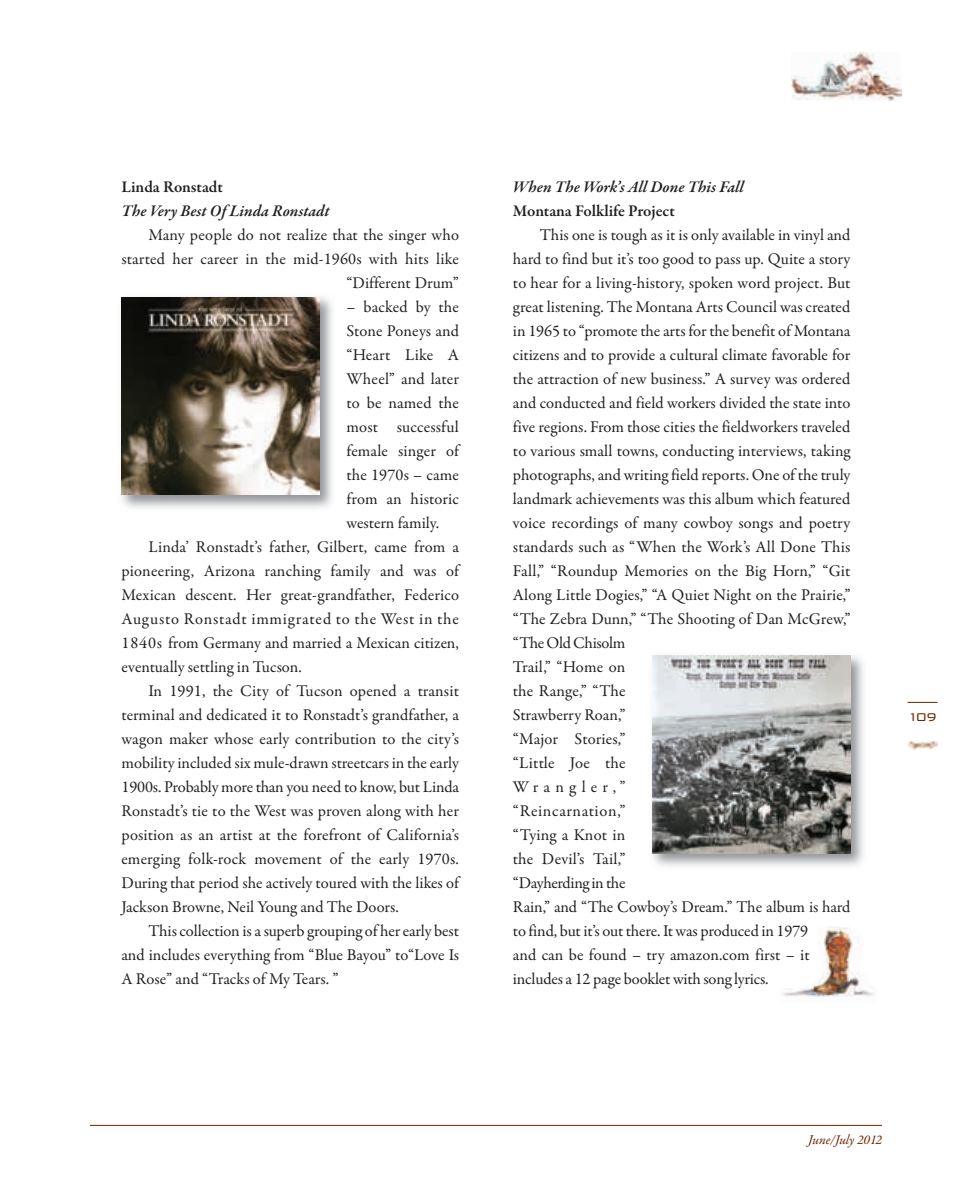
<style>
.page{position:relative;width:972px;height:1188px;background:#fff}
.page>*{position:absolute;margin:0;border:0;box-sizing:border-box;transform-origin:0 0}
.t1{font:16.5px/24px "Garamond Premr Pro";color:#231f20;text-align:right}
.t2{font:italic 600 16.5px "Garamond Premr Pro";letter-spacing:-.005em;color:#231f20}
.t3{font:16.5px "Garamond Premr Pro";letter-spacing:.045em;color:#231f20}
.t4{font:600 16.5px "Garamond Premr Pro";color:#231f20}
.t5{font:300 15px "Bank Gothic BT";color:#6d2401}
.t6{font:italic 13.5px "Garamond Premr Pro";letter-spacing:-.015em;color:#6d2401}
</style>
<div class="page">
<hr style="left:908px;top:702px;width:30px;height:1px;background:#6d2401">
<hr style="left:90px;top:1125px;width:792px;height:1px;background:#6d2401">
<img style="left:908px;top:740px;width:29px;height:10px">
<img style="left:791px;top:52px;width:110px;height:49px">
<img style="left:782px;top:927px;width:92px;height:70px">
<img style="left:121px;top:297px;width:212px;height:211px">
<img style="left:122px;top:297px;width:198px;height:198px">
<img style="left:652px;top:655px;width:212px;height:211px">
<img style="left:652px;top:656px;width:198px;height:198px">
<p class="t4" style="left:122px;top:180px;width:103px">Linda Ronstadt</p>
<p class="t2" style="left:122px;top:204px;width:210px">The Very Best Of Linda Ronstadt</p>
<p class="t1" style="left:122px;top:224px;width:339px">Many people do not realize that the singer who started her career in the mid-1960s with hits like “Different Drum”</p>
<p class="t1" style="left:346px;top:296px;width:114px">– backed by the</p>
<p class="t1" style="left:346px;top:320px;width:114px">Stone Poneys and</p>
<p class="t1" style="left:346px;top:344px;width:114px">“Heart Like A</p>
<p class="t1" style="left:346px;top:368px;width:114px">Wheel” and later</p>
<p class="t1" style="left:346px;top:392px;width:114px">to be named the</p>
<p class="t1" style="left:346px;top:416px;width:114px">most successful</p>
<p class="t1" style="left:346px;top:440px;width:114px">female singer of</p>
<p class="t1" style="left:346px;top:464px;width:114px">the 1970s – came</p>
<p class="t1" style="left:346px;top:488px;width:114px">from an historic</p>
<p class="t1" style="left:346px;top:512px;width:94px">western family.</p>
<p class="t1" style="left:148px;top:536px;width:312px">Linda’ Ronstadt’s father, Gilbert, came from a</p>
<p class="t1" style="left:121px;top:560px;width:339px">pioneering, Arizona ranching family and was of</p>
<p class="t1" style="left:121px;top:584px;width:339px">Mexican descent. Her great-grandfather, Federico</p>
<p class="t3" style="left:121px;top:612px;width:339px">Augusto Ronstadt immigrated to the West in the</p>
<p class="t1" style="left:121px;top:632px;width:339px">1840s from Germany and married a Mexican citizen,</p>
<p class="t1" style="left:121px;top:656px;width:182px">eventually settling in Tucson.</p>
<p class="t1" style="left:148px;top:680px;width:312px">In 1991, the City of Tucson opened a transit</p>
<p class="t1" style="left:121px;top:704px;width:339px">terminal and dedicated it to Ronstadt’s grandfather, a</p>
<p class="t1" style="left:121px;top:728px;width:339px">wagon maker whose early contribution to the city’s</p>
<p class="t1" style="left:121px;top:752px;width:339px">mobility included six mule-drawn streetcars in the early</p>
<p class="t1" style="left:121px;top:776px;width:339px">1900s. Probably more than you need to know, but Linda</p>
<p class="t1" style="left:121px;top:800px;width:339px">Ronstadt’s tie to the West was proven along with her</p>
<p class="t1" style="left:122px;top:824px;width:339px">position as an artist at the forefront of California’s</p>
<p class="t1" style="left:122px;top:848px;width:339px">emerging folk-rock movement of the early 1970s.</p>
<p class="t1" style="left:122px;top:872px;width:339px">During that period she actively toured with the likes of</p>
<p class="t1" style="left:122px;top:896px;width:279px">Jackson Browne, Neil Young and The Doors.</p>
<p class="t1" style="left:149px;top:920px;width:312px">This collection is a superb grouping of her early best</p>
<p class="t1" style="left:122px;top:944px;width:339px">and includes everything from “Blue Bayou” to“Love Is</p>
<p class="t1" style="left:122px;top:968px;width:219px">A Rose” and “Tracks of My Tears. ”</p>
<p class="t2" style="left:513px;top:180px;width:232px">When The Work’s All Done This Fall</p>
<p class="t4" style="left:513px;top:204px;width:163px">Montana Folklife Project</p>
<p class="t1" style="left:513px;top:224px;width:339px;text-align:left;text-indent:27px">This one is tough as it is only available in vinyl and hard to find but it’s too good to pass up. Quite a story to hear for a living-history, spoken word project. But great listening. The Montana Arts Council was created in 1965 to “promote the arts for the benefit of Montana citizens and to provide a cultural climate favorable for the attraction of new business.” A survey was ordered and conducted and field workers divided the state into five regions. From those cities the fieldworkers traveled to various small towns, conducting interviews, taking photographs, and writing field reports. One of the truly landmark achievements was this album which featured voice recordings of many cowboy songs and poetry standards such as “When the Work’s All Done This Fall,” “Roundup Memories on the Big Horn,” “Git Along Little Dogies,” “A Quiet Night on the Prairie,” “The Zebra Dunn,” “The Shooting of Dan McGrew,” “The Old Chisolm<br>Trail,” “Home on<br>the Range,” “The<br>Strawberry Roan,”<br>“Major Stories,”<br>“Little Joe the<br>Wrangler,”<br>“Reincarnation,”<br>“Tying a Knot in<br>the Devil’s Tail,”<br>“Dayherding in the<br>Rain,” and “The Cowboy’s Dream.” The album is hard to find, but it’s out there. It was produced in 1979<br>and can be found – try amazon.com first – it includes a 12 page booklet with song lyrics.</p>
<p class="t5" style="left:908px;top:707px;width:31px">109</p>
<p class="t6" style="left:808px;top:1134px;width:75px">June/July 2012</p>
</div>
